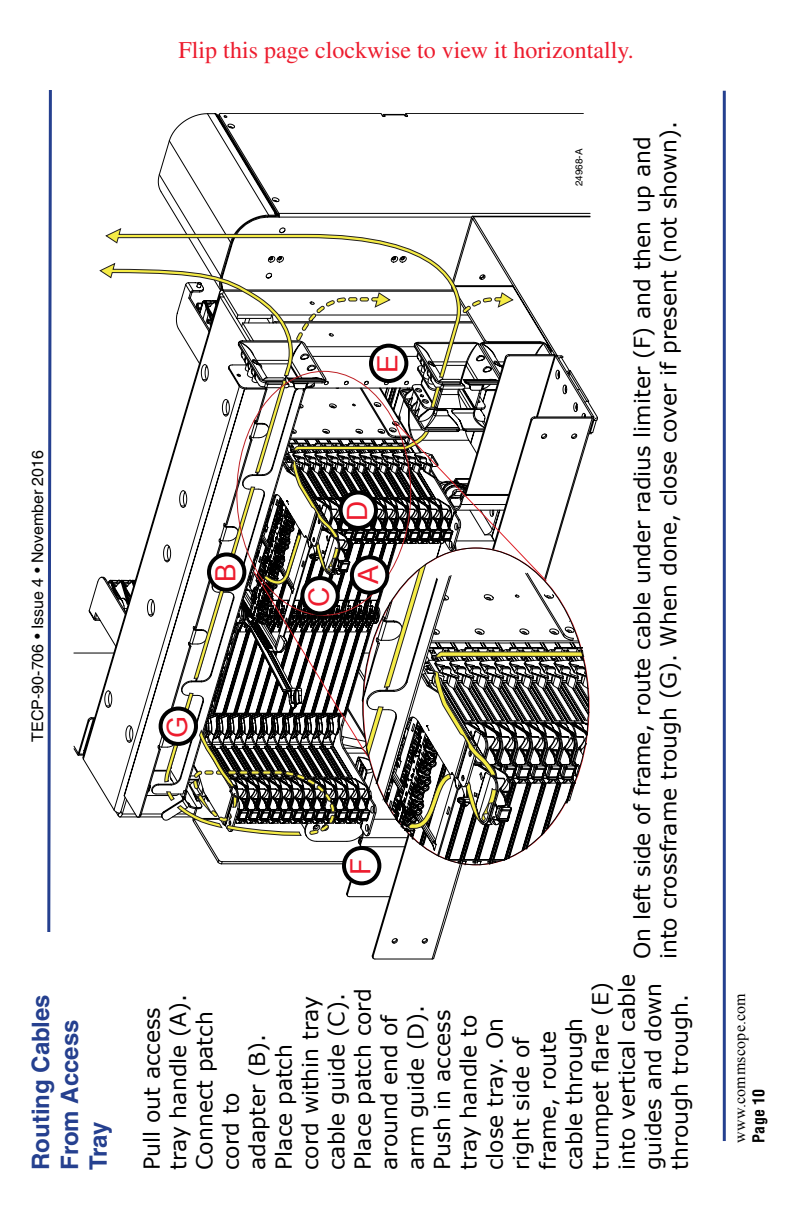
<style>
.page{position:relative;width:792px;height:1224px;background:#fff}
.page>*{position:absolute;margin:0;border:0;box-sizing:border-box;transform-origin:0 0}
.t1{font:28px "Arial";color:#ed1c2e}
.t2{font:24px "Times";color:#ed1c2e}
.t3{font:700 24px/28.8px "Helvetica";color:#25408f}
.t4{font:22px/26.4px "Verdana";color:#000}
.t5{font:16px "Helvetica";color:#000}
.t6{font:16px "Times New Roman";letter-spacing:.015em;color:#000}
.t7{font:700 condensed 16px "Helvetica";letter-spacing:.015em;color:#000}
.t8{font:9.8px "Helvetica";color:#000}
</style>
<div class="page">
<hr style="left:74px;top:653px;width:40px;height:1px;background:#000">
<svg style="left:444px;top:212px;width:118px;height:714px"></svg>
<svg style="left:342px;top:865px;width:102px;height:93px"></svg>
<svg style="left:408px;top:212px;width:76px;height:51px"></svg>
<svg style="left:83px;top:113px;width:186px;height:660px"></svg>
<svg style="left:105px;top:228px;width:356px;height:35px"></svg>
<svg style="left:91px;top:263px;width:497px;height:602px"></svg>
<svg style="left:253px;top:421px;width:294px;height:335px"></svg>
<svg style="left:47px;top:90px;width:5px;height:842px"></svg>
<hr style="left:723px;top:91px;width:3px;height:1050px;background:#25408f">
<div style="left:209px;top:554px;width:35px;height:36px;background:#fff;border-radius:50%"></div>
<div style="left:207px;top:552px;width:39px;height:40px;border:4px solid #000;border-radius:50%"></div>
<div style="left:352px;top:557px;width:35px;height:36px;background:#fff;border-radius:50%"></div>
<div style="left:350px;top:555px;width:39px;height:40px;border:4px solid #000;border-radius:50%"></div>
<div style="left:302px;top:578px;width:36px;height:35px;background:#fff;border-radius:50%"></div>
<div style="left:300px;top:576px;width:40px;height:39px;border:4px solid #000;border-radius:50%"></div>
<div style="left:341px;top:493px;width:35px;height:35px;background:#fff;border-radius:50%"></div>
<div style="left:339px;top:491px;width:39px;height:39px;border:4px solid #000;border-radius:50%"></div>
<div style="left:344px;top:848px;width:35px;height:35px;background:#fff;border-radius:50%"></div>
<div style="left:342px;top:846px;width:39px;height:39px;border:4px solid #000;border-radius:50%"></div>
<div style="left:371px;top:346px;width:35px;height:35px;background:#fff;border-radius:50%"></div>
<div style="left:369px;top:344px;width:39px;height:39px;border:4px solid #000;border-radius:50%"></div>
<div style="left:161px;top:709px;width:35px;height:35px;background:#fff;border-radius:50%"></div>
<div style="left:159px;top:707px;width:39px;height:39px;border:4px solid #000;border-radius:50%"></div>
<p class="t5" style="left:28px;top:742px;width:293px;rotate:-90deg">TECP-90-706 • Issue 4 • November 2016</p>
<p class="t3" style="left:26px;top:1170px;width:177px;rotate:-90deg">Routing Cables<br>From Access<br>Tray</p>
<p class="t2" style="left:179px;top:36px;width:457px">Flip this page clockwise to view it horizontally.</p>
<p class="t1" style="left:369px;top:373px;width:20px;rotate:-90deg">E</p>
<p class="t1" style="left:339px;top:521px;width:22px;rotate:-90deg">D</p>
<p class="t1" style="left:207px;top:582px;width:20px;rotate:-90deg">B</p>
<p class="t1" style="left:350px;top:584px;width:20px;rotate:-90deg">A</p>
<p class="t1" style="left:301px;top:607px;width:22px;rotate:-90deg">C</p>
<p class="t1" style="left:159px;top:738px;width:23px;rotate:-90deg">G</p>
<p class="t1" style="left:342px;top:875px;width:19px;rotate:-90deg">F</p>
<p class="t8" style="left:573px;top:186px;width:39px;rotate:-90deg">24968-A</p>
<p class="t4" style="left:629px;top:959px;width:840px;rotate:-90deg">On left side of frame, route cable under radius limiter (F) and then up and into crossframe trough (G). When done, close cover if present (not shown).</p>
<p class="t4" style="left:138px;top:1170px;width:197px;rotate:-90deg">Pull out access tray handle (A).<br>Connect patch cord to<br>adapter (B).<br>Place patch<br>cord within tray cable guide (C).<br>Place patch cord around end of arm guide (D).<br>Push in access tray handle to close tray. On right side of frame, route cable through trumpet flare (E) into vertical cable guides and down through trough.</p>
<p class="t6" style="left:729px;top:1143px;width:151px;rotate:-90deg">www.commscope.com</p>
<p class="t7" style="left:749px;top:1143px;width:55px;rotate:-90deg">Page 10</p>
</div>
